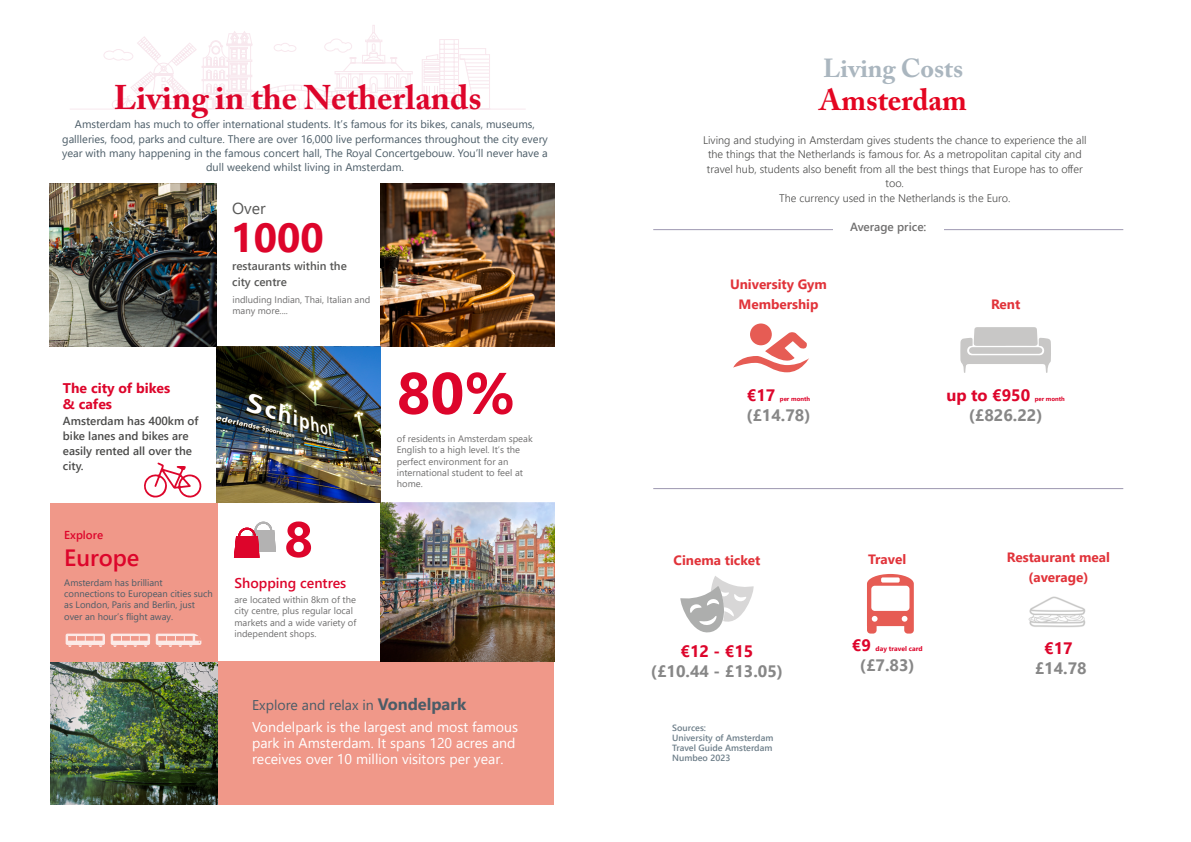
<style>
.page{position:relative;width:1191px;height:842px;background:#fff}
.page>*{position:absolute;margin:0;border:0;box-sizing:border-box;transform-origin:0 0}
.t1{font:700 58.6px "Segoe UI";color:#dd052b}
.t2{font:700 50px "Segoe UI";color:#dd052b}
.t3{font:700 40.6px "Segoe UI";color:#dd052b}
.t4{font:700 34px "Adobe Caslon Pro";color:#dd052b}
.t5{font:700 30px "Adobe Caslon Pro";color:#e40521}
.t6{font:700 26px "Adobe Caslon Pro";color:#aab6bf}
.t7{font:600 23.5px "Segoe UI";color:#dd052b}
.t8{font:700 16.5px "Segoe UI";color:#878787}
.t9{font:700 16.5px "Segoe UI";color:#dd052b}
.t10{font:15.9px "Segoe UI";color:#575756}
.t11{font:14.1px/22.4px "Segoe UI";color:#fff}
.t12{font:600 14.1px "Segoe UI";color:#dd052b}
.t13{font:700 14px/15.8px "Segoe UI";color:#dd052b}
.t14{font:700 13.5px/20px "Segoe UI";color:#e1333a;text-align:center}
.t15{font:600 11.8px "Segoe UI";color:#706f6f}
.t16{font:600 11.6px/15.3px "Segoe UI";color:#4a4a49}
.t17{font:600 11.6px/15.7px "Segoe UI";color:#575756}
.t18{font:600 11.5px "Segoe UI";color:#dd052b}
.t19{font:11px/14.4px "Segoe UI";color:#4b5c67;text-align:center}
.t20{font:300 11px/14.4px "Segoe UI";color:#4a4a49;text-align:center}
.t21{font:9.4px/11.3px "Segoe UI";color:#706f6f}
.t22{font:9.4px/11.3px "Segoe UI";color:#4b5c67}
.t23{font:600 9px/10px "Segoe UI";color:#6d7e89}
.t24{font:700 6.8px "Segoe UI";color:#dd052b}
.t25{font:700 6.1px "Segoe UI";color:#dd052b}
.s1{color:#4b5c67}
.s2{font-weight:700;font-size:16.5px;color:#4b5c67}
</style>
<div class="page">
<svg style="left:70px;top:25px;width:456px;height:85px"></svg>
<div style="left:218px;top:661px;width:336px;height:143px;background:#f09889"></div>
<img style="left:381px;top:184px;width:173px;height:162px">
<img style="left:50px;top:661px;width:167px;height:143px">
<div style="left:50px;top:503px;width:167px;height:158px;background:#f09889"></div>
<img style="left:381px;top:503px;width:173px;height:158px">
<img style="left:216px;top:346px;width:165px;height:157px">
<img style="left:49px;top:184px;width:167px;height:162px">
<svg style="left:144px;top:462px;width:58px;height:36px"></svg>
<svg style="left:111px;top:634px;width:39px;height:13px"></svg>
<svg style="left:156px;top:634px;width:45px;height:13px"></svg>
<svg style="left:66px;top:634px;width:39px;height:13px"></svg>
<div style="left:750px;top:323px;width:22px;height:22px;background:#e65c54;border-radius:50%"></div>
<svg style="left:733px;top:331px;width:76px;height:41px"></svg>
<svg style="left:680px;top:576px;width:74px;height:57px"></svg>
<svg style="left:867px;top:574px;width:46px;height:60px"></svg>
<svg style="left:960px;top:327px;width:91px;height:46px"></svg>
<hr style="left:653px;top:488px;width:470px;height:1px;background:#3a2e60">
<hr style="left:653px;top:229px;width:470px;height:1px;background:#3a2e60">
<div style="left:833px;top:218px;width:110px;height:18px;background:#fff"></div>
<img style="left:1028px;top:596px;width:58px;height:31px">
<svg style="left:234px;top:522px;width:42px;height:36px"></svg>
<h3 class="t4" style="left:114px;top:78px;width:369px">Living in the Netherlands</h3>
<p class="t19" style="left:62px;top:116px;width:487px">Amsterdam has much to offer international students. It’s famous for its bikes, canals, museums, gallleries, food, parks and culture. There are over 16,000 live performances throughout the city every year with many happening in the famous concert hall, The Royal Concertgebouw. You’ll never have a dull weekend whilst living in Amsterdam.</p>
<h3 class="t10" style="left:232px;top:193px;width:35px">Over</h3>
<h3 class="t3" style="left:231px;top:200px;width:95px">1000</h3>
<p class="t13" style="left:63px;top:379px;width:109px">The city of bikes &amp; cafes</p>
<p class="t16" style="left:63px;top:412px;width:137px">Amsterdam has 400km of bike lanes and bikes are easily rented all over the city.</p>
<p class="t17" style="left:232px;top:257px;width:116px">restaurants within the city centre</p>
<p class="t21" style="left:232px;top:293px;width:139px">indluding Indian, Thai, Italian and many more....</p>
<h2 class="t2" style="left:284px;top:492px;width:30px">8</h2>
<p class="t18" style="left:64px;top:524px;width:40px">Explore</p>
<h3 class="t7" style="left:64px;top:535px;width:77px">Europe</h3>
<p class="t22" style="left:64px;top:576px;width:150px">Amsterdam has brilliant connections to European cities such as London, Paris and Berlin, just over an hour’s flight away.</p>
<p class="t12" style="left:234px;top:570px;width:113px">Shopping centres</p>
<p class="t21" style="left:234px;top:593px;width:123px">are located within 8km of the city centre, plus regular local markets and a wide variety of independent shops.</p>
<h1 class="t1" style="left:397px;top:338px;width:120px">80%</h1>
<p class="t21" style="left:397px;top:432px;width:137px">of residents in Amsterdam speak<br>English to a high level. It’s the perfect environment for an international student to feel at home.</p>
<p class="t11" style="left:252px;top:692px;width:268px"><span class="s1">Explore and relax in</span> <span class="s2">Vondelpark<br></span>Vondelpark is the largest and most famous</p>
<p class="t11" style="left:252px;top:734px;width:265px;line-height:15.8px">park in Amsterdam. It spans 120 acres and receives over 10 million visitors per year.</p>
<h3 class="t6" style="left:823px;top:53px;width:141px">Living Costs</h3>
<h3 class="t5" style="left:819px;top:82px;width:149px">Amsterdam</h3>
<p class="t20" style="left:703px;top:132px;width:385px">Living and studying in Amsterdam gives students the chance to experience the all the things that the Netherlands is famous for. As a metropolitan capital city and travel hub, students also benefit from all the best things that Europe has to offer too.<br>The currency used in the Netherlands is the Euro.</p>
<p class="t14" style="left:730px;top:273px;width:98px">University Gym<br>Membership</p>
<p class="t15" style="left:850px;top:216px;width:78px">Average price:</p>
<p class="t14" style="left:991px;top:293px;width:31px">Rent</p>
<h3 class="t9" style="left:747px;top:380px;width:30px">€17</h3>
<p class="t25" style="left:780px;top:393px;width:32px">per month</p>
<h3 class="t8" style="left:746px;top:400px;width:66px">(£14.78)</h3>
<h3 class="t9" style="left:946px;top:380px;width:85px">up to €950</h3>
<p class="t25" style="left:1034px;top:393px;width:32px">per month</p>
<h3 class="t8" style="left:968px;top:400px;width:75px">(£826.22)</h3>
<p class="t14" style="left:673px;top:549px;width:88px">Cinema ticket</p>
<h3 class="t9" style="left:680px;top:636px;width:74px">€12 - €15</h3>
<h3 class="t8" style="left:651px;top:656px;width:133px">(£10.44 - £13.05)</h3>
<p class="t23" style="left:672px;top:722px;width:103px">Sources:<br>University of Amsterdam<br>Travel Guide Amsterdam<br>Numbeo 2023</p>
<p class="t14" style="left:868px;top:548px;width:39px">Travel</p>
<h3 class="t9" style="left:852px;top:629px;width:21px">€9</h3>
<p class="t24" style="left:875px;top:642px;width:48px">day travel card</p>
<h3 class="t8" style="left:860px;top:649px;width:56px">(£7.83)</h3>
<p class="t14" style="left:1007px;top:546px;width:104px">Restaurant meal (average)</p>
<h3 class="t9" style="left:1044px;top:633px;width:30px">€17</h3>
<h3 class="t8" style="left:1034px;top:653px;width:53px">£14.78</h3>
</div>
